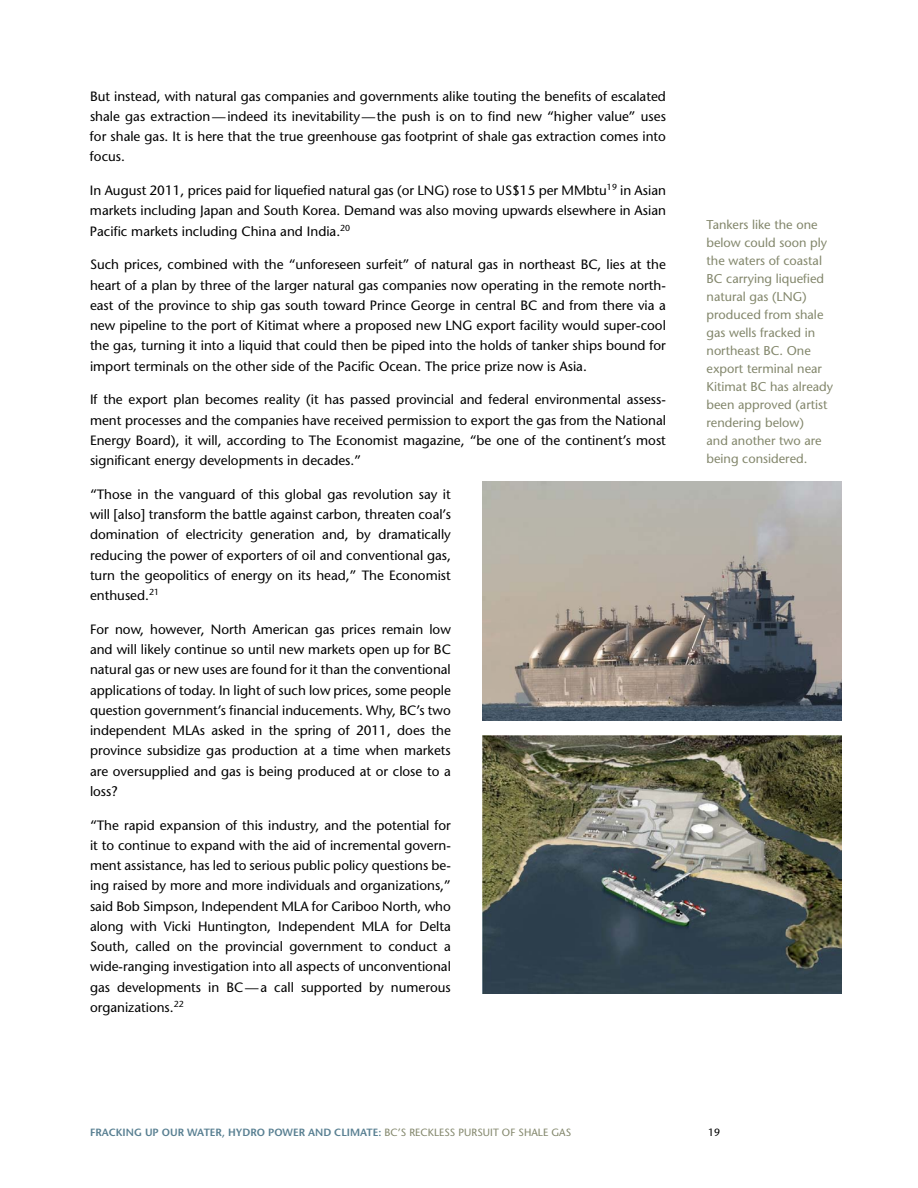
<style>
.page{position:relative;width:918px;height:1188px;background:#fff}
.page>*{position:absolute;margin:0;border:0;box-sizing:border-box;transform-origin:0 0}
.t1{font:13.5px/20.2px "Stone Sans";color:#000;text-align:justify}
.t2{font:12.75px/18px "Stone Sans";color:#83876c}
.t3{font:600 10.5px "Stone Sans";color:#598092}
.t4{font:10.5px "Stone Sans";color:#000}
.s1{font-weight:400;color:#83876c}
</style>
<div class="page">
<img style="left:482px;top:481px;width:359px;height:239px">
<img style="left:482px;top:735px;width:359px;height:259px">
<p class="t1" style="left:90px;top:86px;width:578px">But instead, with natural gas companies and governments alike touting the benefits of escalated shale gas extraction—indeed its inevitability—the push is on to find new “higher value” uses for shale gas. It is here that the true greenhouse gas footprint of shale gas extraction comes into focus.</p>
<p class="t1" style="left:90px;top:180px;width:337px">I n August 2011, prices paid for liquefied natural gas (or LNG</p>
<p class="t1" style="left:90px;top:180px;width:578px;text-indent:354px">) rose to US$15 per MM btu<sup>19</sup> in Asian markets including Japan and South Korea. Demand was also moving upwards elsewhere in Asian Pacific markets including China and I ndia.<sup>20</sup></p>
<p class="t1" style="left:90px;top:255px;width:577px">Such prices, combined with the “unforeseen surfeit” of natural gas in northeast BC, lies at the heart of a plan by three of the larger natural gas companies now operating in the remote north&shy;east of the province to ship gas south toward Prince George in central BC and from there via a new pipeline to the port of Kitimat where a proposed new LNG</p>
<p class="t1" style="left:90px;top:315px;width:578px;text-indent:387px">export facility would super-cool the gas, turning it into a liquid that could then be piped into the holds of tanker ships bound for import terminals on the other side of the Pacific Ocean. The price prize now is Asia.</p>
<p class="t1" style="left:90px;top:390px;width:577px">If the export plan becomes reality (it has passed provincial and federal environmental assess&shy;ment processes and the companies have received permission to export the gas from the N ational Energy Board), it will, according to The Economist magazine, “be one of the continent’s most significant energy developments in decades.”</p>
<p class="t1" style="left:90px;top:484px;width:363px">“Those in the vanguard of this global gas revolution say it will [also] transform the battle against carbon, threaten coal’s domination of electricity generation and, by dramatically reducing the power of exporters of oil and conventional gas, turn the geopolitics of energy on its head,” The Economist enthused.<sup>21</sup></p>
<p class="t1" style="left:90px;top:619px;width:362px">For now, however, N orth American gas prices remain low and will likely continue so until new markets open up for BC natural gas or new uses are found for it than the conventional applications of today. I n light of such low prices, some people question government’s financial inducements. Why, BC’s two independent MLA</p>
<p class="t1" style="left:90px;top:720px;width:362px;text-indent:110px">s asked in the spring of 2011, does the province subsidize gas production at a time when markets are oversupplied and gas is being produced at or close to a loss?</p>
<p class="t1" style="left:90px;top:815px;width:363px">“The rapid expansion of this industry, and the potential for it to continue to expand with the aid of incremental govern&shy;ment assistance, has led to serious public policy questions be&shy;ing raised by more and more individuals and organizations,” said Bob Simpson, I ndependent MLA</p>
<p class="t1" style="left:90px;top:896px;width:362px;text-indent:222px">for Cariboo N orth, who along with Vicki Huntington, I ndependent MLA</p>
<p class="t1" style="left:90px;top:916px;width:362px;text-indent:306px">for Delta South, called on the provincial government to conduct a wide-ranging investigation into all aspects of unconventional gas developments in BC—a call supported by numerous organizations.<sup>22</sup></p>
<p class="t2" style="left:707px;top:215px;width:122px">Tankers like the one below could soon ply the waters of coastal<br>BC carrying liquefied natural gas (LNG</p>
<p class="t2" style="left:707px;top:287px;width:128px;text-indent:96px">) produced from shale gas wells fracked in northeast BC. One export terminal near<br>Kitimat BC has already been approved (artist rendering below)<br>and another two are being considered.</p>
<p class="t3" style="left:90px;top:1126px;width:483px">FRACKING UP OUR WATER, HYDRO POWER AND CLIMATE: <span class="s1">BC’s reckless pursuit of shale Gas</span></p>
<p class="t4" style="left:708px;top:1126px;width:14px">19</p>
</div>
